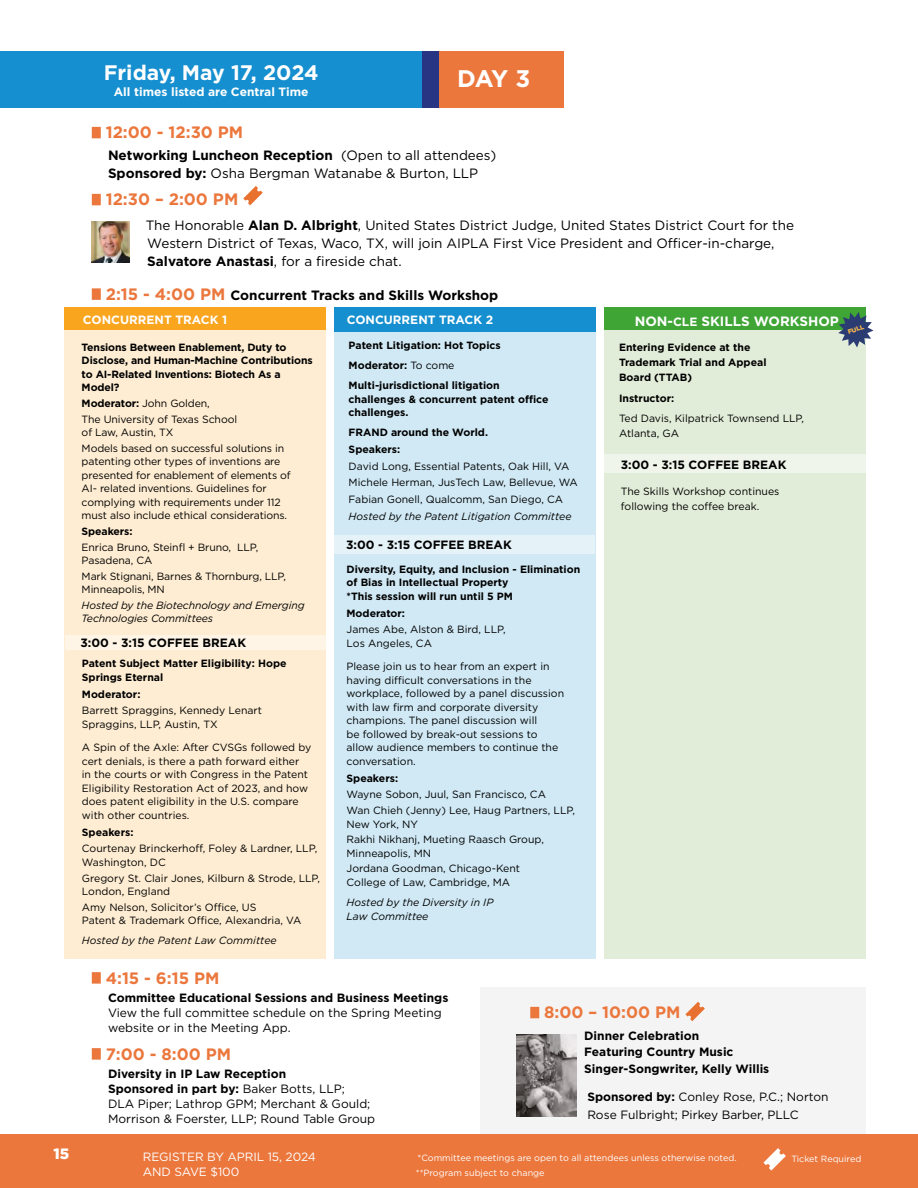
<style>
.page{position:relative;width:918px;height:1188px;background:#fff}
.page>*{position:absolute;margin:0;border:0;box-sizing:border-box;transform-origin:0 0}
.t1{font:700 24px "Gotham";color:#fff}
.t2{font:700 21px "Gotham";color:#fff}
.t3{font:700 16.5px "Gotham";color:#eb773d}
.t4{font:900 15px "Gotham";color:#fff}
.t5{font:13.5px/18px "Gotham";color:#000}
.t6{font:700 13.5px "Gotham";color:#000}
.t7{font:700 13.5px "Gotham";color:#fff}
.t8{font:12px/15px "Gotham";color:#000}
.t9{font:700 12px/16.5px "Gotham";color:#000}
.t10{font:700 12px "Gotham";color:#fff}
.t11{font:12px/15px "Gotham";letter-spacing:-.005em;color:#fff}
.t12{font:10.5px/13.5px "Gotham";color:#000}
.t13{font:700 10.5px/13.5px "Gotham";color:#000}
.t14{font:italic 10.5px/13.5px "Gotham";letter-spacing:-.01em;color:#000}
.t15{font:9px "Gotham";color:#fff}
.t16{font:900 6.3px "Gotham";color:#fab74b}
.s1{font-weight:700}
.s2{font-size:16.5px;color:#eb773d}
.s3{font-size:12px}
.s4{font-weight:400}
</style>
<div class="page">
<div style="left:0;top:1134px;width:918px;height:54px;background:#eb773d"></div>
<svg style="left:763px;top:1148px;width:23px;height:23px"></svg>
<div style="left:481px;top:987px;width:385px;height:147px;background:#f4f4f4"></div>
<div style="left:430px;top:51px;width:134px;height:57px;background:#eb773d"></div>
<div style="left:0;top:51px;width:430px;height:57px;background:#158fcf"></div>
<div style="left:422px;top:51px;width:17px;height:57px;background:#283583"></div>
<div style="left:92px;top:127px;width:9px;height:11px;background:#eb773d"></div>
<div style="left:92px;top:194px;width:9px;height:11px;background:#eb773d"></div>
<svg style="left:243px;top:186px;width:20px;height:19px"></svg>
<div style="left:92px;top:288px;width:9px;height:12px;background:#eb773d"></div>
<div style="left:92px;top:972px;width:9px;height:12px;background:#eb773d"></div>
<div style="left:92px;top:1048px;width:9px;height:12px;background:#eb773d"></div>
<div style="left:530px;top:1007px;width:9px;height:11px;background:#eb773d"></div>
<svg style="left:685px;top:1002px;width:20px;height:19px"></svg>
<div style="left:64px;top:307px;width:262px;height:652px;background:#feedd2"></div>
<div style="left:64px;top:307px;width:262px;height:23px;background:#f9a51e"></div>
<div style="left:605px;top:307px;width:261px;height:652px;background:#e2edd9"></div>
<div style="left:605px;top:307px;width:261px;height:23px;background:#3fa535"></div>
<div style="left:334px;top:307px;width:262px;height:652px;background:#d0e9f5"></div>
<div style="left:334px;top:307px;width:262px;height:24px;background:#158fcf"></div>
<div style="left:65px;top:635px;width:262px;height:14px;background:#fef5e6"></div>
<div style="left:333px;top:535px;width:262px;height:19px;background:#e5f3f9"></div>
<div style="left:605px;top:454px;width:261px;height:18px;background:#eff5ea"></div>
<img style="left:516px;top:1034px;width:61px;height:82px">
<img style="left:92px;top:221px;width:37px;height:42px">
<svg style="left:838px;top:312px;width:35px;height:36px"></svg>
<h2 class="t2" style="left:104px;top:58px;width:216px">Friday, May 17, 2024</h2>
<p class="t10" style="left:114px;top:84px;width:196px">All times listed are Central Time</p>
<h1 class="t1" style="left:53px;top:64px;width:239px">Pre-Meeting Events</h1>
<h1 class="t1" style="left:457px;top:63px;width:75px">DAY 3</h1>
<h3 class="t3" style="left:106px;top:122px;width:139px">12:00 - 12:30 PM</h3>
<p class="t5" style="left:108px;top:146px;width:390px"><span class="s1">Networking Luncheon Reception</span> (Open to all attendees)<br><span class="s1">Sponsored by:</span> Osha Bergman Watanabe &amp; Burton, LLP</p>
<h3 class="t3" style="left:106px;top:189px;width:134px">12:30 – 2:00 PM</h3>
<p class="t5" style="left:146px;top:216px;width:650px">The Honorable <span class="s1">Alan D. Albright</span>, United States District Judge, United States District Court for the<br>Western District of Texas, Waco, TX, will join AIPLA First Vice President and Officer-in-charge,<br><span class="s1">Salvatore Anastasi</span>, for a fireside chat.</p>
<p class="t6" style="left:106px;top:286px;width:394px"><span class="s2">2:15 - 4:00 PM</span> Concurrent Tracks and Skills Workshop</p>
<p class="t10" style="left:83px;top:312px;width:146px">CONCURRENT TRACK 1</p>
<p class="t10" style="left:347px;top:312px;width:148px">CONCURRENT TRACK 2</p>
<p class="t7" style="left:635px;top:312px;width:206px">NON-<span class="s3">CLE</span> SKILLS WORKSHOP</p>
<p class="t13" style="left:82px;top:340px;width:233px">Tensions Between Enablement, Duty to<br>Disclose, and Human-Machine Contributions to AI-Related Inventions: Biotech As a<br>Model?</p>
<p class="t12" style="left:82px;top:395px;width:157px;line-height:15.6px"><span class="s1">Moderator:</span> John Golden,<br>The University of Texas School</p>
<p class="t12" style="left:82px;top:424px;width:204px;line-height:15.6px">of Law, Austin, TX<br>Models based on successful solutions in</p>
<p class="t12" style="left:82px;top:455px;width:211px">patenting other types of inventions are presented for enablement of elements of AI- related inventions. Guidelines for complying with requirements under 112 must also include ethical considerations.</p>
<p class="t13" style="left:82px;top:524px;width:52px">Speakers:</p>
<p class="t12" style="left:82px;top:540px;width:178px">Enrica Bruno, Steinfl + Bruno, LLP,<br>Pasadena, CA</p>
<p class="t12" style="left:82px;top:569px;width:206px">Mark Stignani, Barnes &amp; Thornburg, LLP,<br>Minneapolis, MN</p>
<p class="t14" style="left:82px;top:598px;width:225px">Hosted by the Biotechnology and Emerging<br>Technologies Committees</p>
<p class="t9" style="left:80px;top:634px;width:167px">3:00 - 3:15 COFFEE BREAK</p>
<p class="t13" style="left:82px;top:657px;width:206px">Patent Subject Matter Eligibility: Hope<br>Springs Eternal</p>
<p class="t13" style="left:82px;top:687px;width:60px">Moderator:</p>
<p class="t12" style="left:82px;top:704px;width:182px">Barrett Spraggins, Kennedy Lenart<br>Spraggins, LLP, Austin, TX</p>
<p class="t12" style="left:82px;top:741px;width:231px">A Spin of the Axle: After CVSGs followed by cert denials, is there a path forward either<br>in the courts or with Congress in the Patent Eligibility Restoration Act of 2023, and how does patent eligibility in the U.S. compare with other countries.</p>
<p class="t13" style="left:82px;top:825px;width:53px">Speakers:</p>
<p class="t12" style="left:82px;top:842px;width:237px">Courtenay Brinckerhoff, Foley &amp; Lardner, LLP,<br>Washington, DC</p>
<p class="t12" style="left:82px;top:871px;width:240px">Gregory St. Clair Jones, Kilburn &amp; Strode, LLP,<br>London, England</p>
<p class="t12" style="left:82px;top:900px;width:221px">Amy Nelson, Solicitor’s Office, US<br>Patent &amp; Trademark Office, Alexandria, VA</p>
<p class="t14" style="left:82px;top:934px;width:196px">Hosted by the Patent Law Committee</p>
<p class="t13" style="left:349px;top:335px;width:154px;line-height:20px">Patent Litigation: Hot Topics<br>Moderator: <span class="s4">To come<br></span>Multi-jurisdictional litigation</p>
<p class="t13" style="left:349px;top:392px;width:201px">challenges &amp; concurrent patent office challenges.</p>
<p class="t13" style="left:349px;top:424px;width:141px;line-height:16.8px">FRAND around the World.<br>Speakers:</p>
<p class="t12" style="left:349px;top:457px;width:231px;line-height:16.8px">David Long, Essential Patents, Oak Hill, VA<br>Michele Herman, JusTech Law, Bellevue, WA<br>Fabian Gonell, Qualcomm, San Diego, CA</p>
<p class="t14" style="left:349px;top:509px;width:224px">Hosted by the Patent Litigation Committee</p>
<p class="t9" style="left:346px;top:537px;width:167px">3:00 - 3:15 COFFEE BREAK</p>
<p class="t13" style="left:347px;top:562px;width:235px">Diversity, Equity, and Inclusion - Elimination of Bias in Intellectual Property<br>*This session will run until 5 PM</p>
<p class="t13" style="left:347px;top:606px;width:60px">Moderator:</p>
<p class="t12" style="left:347px;top:623px;width:161px">James Abe, Alston &amp; Bird, LLP,<br>Los Angeles, CA</p>
<p class="t12" style="left:347px;top:660px;width:219px">Please join us to hear from an expert in having difficult conversations in the workplace, followed by a panel discussion with law firm and corporate diversity champions. The panel discussion will<br>be followed by break-out sessions to allow audience members to continue the conversation.</p>
<p class="t13" style="left:347px;top:771px;width:53px">Speakers:</p>
<p class="t12" style="left:347px;top:787px;width:230px;line-height:15.6px">Wayne Sobon, Juul, San Francisco, CA<br>Wan Chieh (Jenny) Lee, Haug Partners, LLP,</p>
<p class="t12" style="left:347px;top:816px;width:199px;line-height:15.6px">New York, NY<br>Rakhi Nikhanj, Mueting Raasch Group,</p>
<p class="t12" style="left:347px;top:845px;width:175px;line-height:15.6px">Minneapolis, MN<br>Jordana Goodman, Chicago-Kent</p>
<p class="t12" style="left:347px;top:875px;width:165px">College of Law, Cambridge, MA</p>
<p class="t14" style="left:347px;top:895px;width:148px">Hosted by the Diversity in IP<br>Law Committee</p>
<p class="t13" style="left:619px;top:340px;width:149px;line-height:15px">Entering Evidence at the<br>Trademark Trial and Appeal<br>Board (TTAB)</p>
<p class="t13" style="left:619px;top:392px;width:57px">Instructor:</p>
<p class="t12" style="left:619px;top:410px;width:187px;line-height:15px">Ted Davis, Kilpatrick Townsend LLP,<br>Atlanta, GA</p>
<p class="t9" style="left:621px;top:456px;width:167px">3:00 - 3:15 COFFEE BREAK</p>
<p class="t12" style="left:621px;top:484px;width:160px;line-height:15px">The Skills Workshop continues following the coffee break.</p>
<p class="t16" style="left:847px;top:328px;width:18px;rotate:-18deg">FULL</p>
<h3 class="t3" style="left:106px;top:967px;width:115px">4:15 - 6:15 PM</h3>
<p class="t9" style="left:108px;top:989px;width:342px">Committee Educational Sessions and Business Meetings</p>
<p class="t8" style="left:108px;top:1005px;width:335px">View the full committee schedule on the Spring Meeting website or in the Meeting App.</p>
<h3 class="t3" style="left:106px;top:1043px;width:127px">7:00 - 8:00 PM</h3>
<p class="t8" style="left:108px;top:1066px;width:269px"><span class="s1">Diversity in IP Law Reception<br>Sponsored in part by:</span> Baker Botts, LLP;<br>DLA Piper; Lathrop GPM; Merchant &amp; Gould; Morrison &amp; Foerster, LLP; Round Table Group</p>
<h3 class="t3" style="left:544px;top:1002px;width:138px">8:00 – 10:00 PM</h3>
<p class="t9" style="left:584px;top:1027px;width:187px">Dinner Celebration<br>Featuring Country Music<br>Singer-Songwriter, Kelly Willis</p>
<p class="t8" style="left:587px;top:1088px;width:243px;line-height:18px"><span class="s1">Sponsored by:</span> Conley Rose, P.C.; Norton<br>Rose Fulbright; Pirkey Barber, PLLC</p>
<h3 class="t4" style="left:54px;top:1143px;width:17px">15</h3>
<p class="t11" style="left:143px;top:1149px;width:175px">REGISTER BY APRIL 15, 2024<br>AND SAVE $100</p>
<p class="t15" style="left:418px;top:1152px;width:321px">*Committee meetings are open to all attendees unless otherwise noted.</p>
<p class="t15" style="left:791px;top:1153px;width:71px">Ticket Required</p>
<p class="t15" style="left:416px;top:1167px;width:130px">**Program subject to change</p>
</div>
